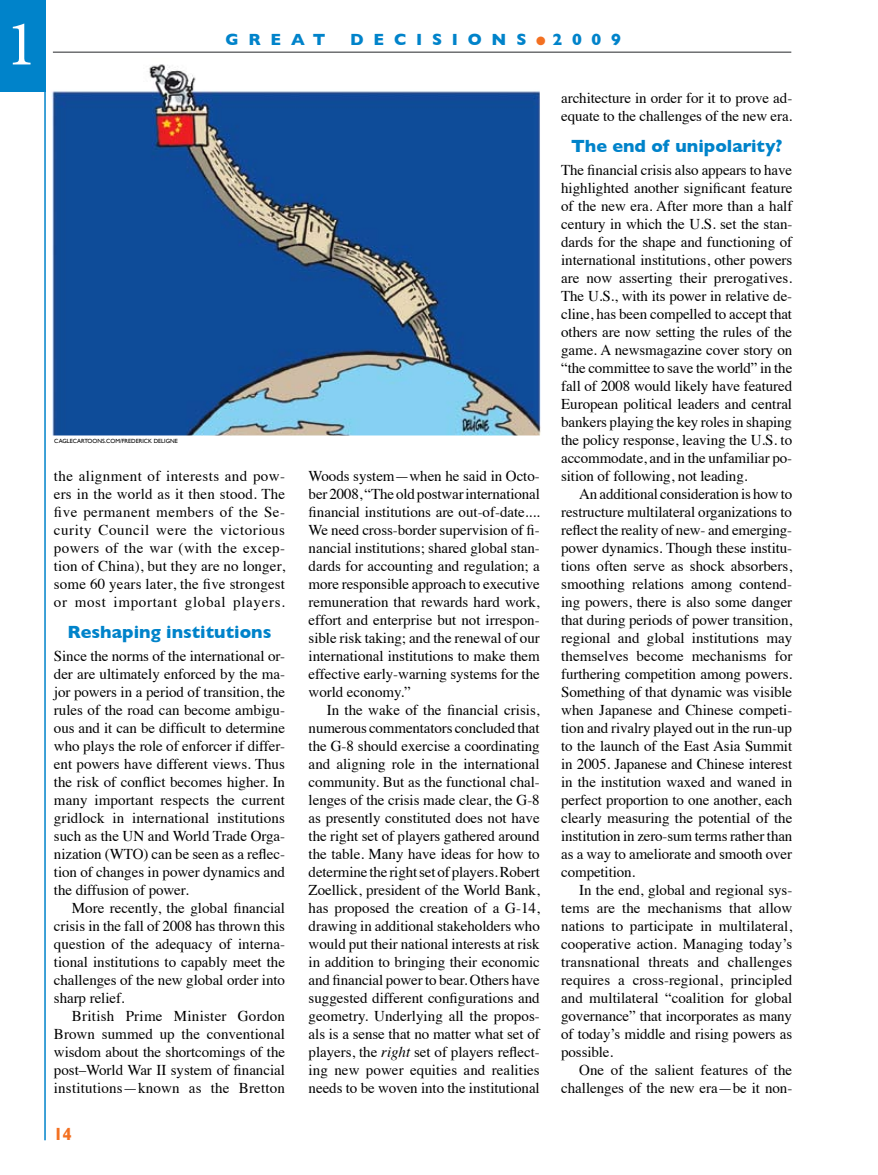
<style>
.page{position:relative;width:878px;height:1175px;background:#fff}
.page>*{position:absolute;margin:0;border:0;box-sizing:border-box;transform-origin:0 0}
.t1{font:64.5px "Minion Pro";color:#fff}
.t2{font:700 18px "Gill Sans";color:#0083ca}
.t3{font:700 18px "Gill Sans";color:#f37021;scale:.83 1}
.t4{font:700 16.5px "Gill Sans";letter-spacing:.595em;color:#0083ca}
.t5{font:15px/18px "Times";letter-spacing:-.005em;color:#000;text-align:justify}
.t6{font:6px "Gill Sans";color:#000}
.s1{font-style:italic}
</style>
<div class="page">
<hr style="left:53px;top:51px;width:738px;height:2px;background:#6d6f71">
<div style="left:0;top:0;width:44px;height:91px;background:#0083ca"></div>
<hr style="left:44px;top:0;width:2px;height:1140px;background:#0083ca">
<img style="left:51px;top:64px;width:490px;height:371px">
<h1 class="t1" style="left:6px;top:1px;width:32px">1</h1>
<p class="t4" style="left:225px;top:30px;width:97px">Great</p>
<p class="t4" style="left:350px;top:30px;width:176px">Decis ions</p>
<p class="t4" style="left:552px;top:30px;width:70px">2009</p>
<p class="t6" style="left:54px;top:437px;width:125px">CAGLECARTOONS.COM/FREDERICK DELIGNE</p>
<p class="t5" style="left:54px;top:465px;width:233px">the alignment of interests and pow&shy;ers in the world as it then stood. The five permanent members of the Se&shy;curity Council were the victorious powers of the war (with the excep&shy;tion of China), but they are no longer, some 60 years later, the five strongest or most important global players.</p>
<p class="t2" style="left:68px;top:622px;width:205px">Reshaping institutions</p>
<p class="t5" style="left:54px;top:645px;width:233px">Since the norms of the international or&shy;der are ultimately enforced by the ma&shy;jor powers in a period of transition, the rules of the road can become ambigu&shy;ous and it can be difficult to determine who plays the role of enforcer if differ&shy;ent powers have different views. Thus the risk of conflict becomes higher. In many important respects the current gridlock in international institutions such as the UN and World Trade Orga&shy;nization (WTO) can be seen as a reflec&shy;tion of changes in power dynamics and the diffusion of power.</p>
<p class="t5" style="left:54px;top:897px;width:233px;text-indent:18px">More recently, the global financial crisis in the fall of 2008 has thrown this question of the adequacy of interna&shy;tional institutions to capably meet the challenges of the new global order into sharp relief.</p>
<p class="t5" style="left:54px;top:1005px;width:233px;text-indent:18px">British Prime Minister Gordon Brown summed up the conventional wisdom about the shortcomings of the post–World War II system of financial institutions—known as the Bretton</p>
<p class="t3" style="left:54px;top:1123px;width:23px">14</p>
<p class="t5" style="left:308px;top:465px;width:233px">Woods system—when he said in Octo&shy;ber 2008, “The old postwar international financial institutions are out-of-date....<br>We need cross-border supervision of fi&shy;nancial institutions; shared global stan&shy;dards for accounting and regulation; a more responsible approach to executive remuneration that rewards hard work, effort and enterprise but not irrespon&shy;sible risk taking; and the renewal of our international institutions to make them effective early-warning systems for the world economy.”</p>
<p class="t5" style="left:308px;top:699px;width:233px;text-indent:18px">In the wake of the financial crisis, numerous commentators concluded that the G-8 should exercise a coordinating and aligning role in the international community. But as the functional chal&shy;lenges of the crisis made clear, the G-8 as presently constituted does not have the right set of players gathered around the table. Many have ideas for how to determine the right set of players. Robert Zoellick, president of the World Bank, has proposed the creation of a G-14, drawing in additional stakeholders who would put their national interests at risk in addition to bringing their economic and financial power to bear. Others have suggested different configurations and geometry. Underlying all the propos&shy;als is a sense that no matter what set of players, the <span class="s1">right</span> set of players reflect&shy;ing new power equities and realities needs to be woven into the institutional</p>
<p class="t5" style="left:561px;top:87px;width:233px">architecture in order for it to prove ad&shy;equate to the challenges of the new era.</p>
<p class="t2" style="left:571px;top:135px;width:213px">The end of unipolarity?</p>
<p class="t5" style="left:561px;top:159px;width:233px">The financial crisis also appears to have highlighted another significant feature of the new era. After more than a half century in which the U.S. set the stan&shy;dards for the shape and functioning of international institutions, other powers are now asserting their prerogatives.<br>The U.S., with its power in relative de&shy;cline, has been compelled to accept that others are now setting the rules of the game. A newsmagazine cover story on “the committee to save the world” in the fall of 2008 would likely have featured European political leaders and central bankers playing the key roles in shaping the policy response, leaving the U.S. to accommodate, and in the unfamiliar po&shy;sition of following, not leading.</p>
<p class="t5" style="left:561px;top:483px;width:233px;text-indent:18px">An additional consideration is how to restructure multilateral organizations to reflect the reality of new- and emerging&shy;power dynamics. Though these institu&shy;tions often serve as shock absorbers, smoothing relations among contend&shy;ing powers, there is also some danger that during periods of power transition, regional and global institutions may themselves become mechanisms for furthering competition among powers.<br>Something of that dynamic was visible when Japanese and Chinese competi&shy;tion and rivalry played out in the run-up to the launch of the East Asia Summit in 2005. Japanese and Chinese interest in the institution waxed and waned in perfect proportion to one another, each clearly measuring the potential of the institution in zero-sum terms rather than as a way to ameliorate and smooth over competition.</p>
<p class="t5" style="left:561px;top:879px;width:233px;text-indent:18px">In the end, global and regional sys&shy;tems are the mechanisms that allow nations to participate in multilateral, cooperative action. Managing today’s transnational threats and challenges requires a cross-regional, principled and multilateral “coalition for global governance” that incorporates as many of today’s middle and rising powers as possible.</p>
<p class="t5" style="left:561px;top:1059px;width:233px;text-align:right">One of the salient features of the challenges of the new era—be it non-</p>
</div>
